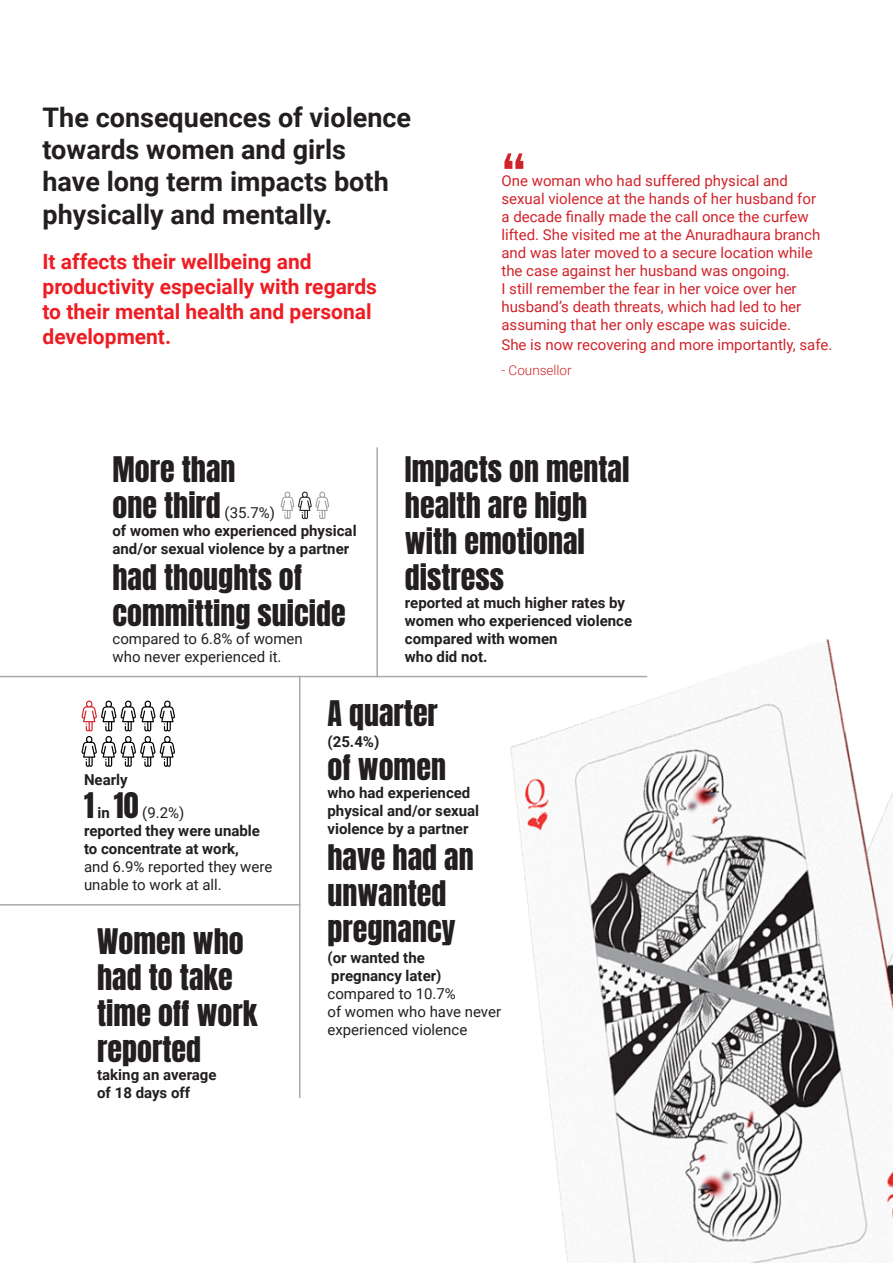
<style>
.page{position:relative;width:893px;height:1263px;background:#fff}
.page>*{position:absolute;margin:0;border:0;box-sizing:border-box;transform-origin:0 0}
.t1{font:700 75px "Bebas Neue";color:#d1232a}
.t2{font:30px/36px "Anton";color:#231f20}
.t3{font:700 27px/32.4px "Roboto";color:#231f20}
.t4{font:700 21px/25.2px "Roboto";color:#ee1d23}
.t5{font:15px/18px "Roboto";color:#d1232a}
.t6{font:700 15px/18px "Roboto";color:#231f20}
.t7{font:15px/18px "Roboto";color:#231f20}
.t8{font:300 13.5px "Roboto";color:#d1232a}
.s1{font-family:"Roboto";font-size:15px}
.s2{font-weight:700}
.s3{font-family:"Anton";font-size:30px}
</style>
<div class="page">
<hr style="left:376px;top:447px;width:2px;height:230px;background:#a8a9ad">
<svg style="left:281px;top:492px;width:48px;height:27px"></svg>
<hr style="left:0;top:676px;width:647px;height:1px;background:#a8a9ad">
<svg style="left:81px;top:700px;width:94px;height:67px"></svg>
<hr style="left:0;top:904px;width:300px;height:1px;background:#a8a9ad">
<hr style="left:299px;top:676px;width:1px;height:422px;background:#a8a9ad">
<img style="left:347px;top:531px;width:546px;height:732px">
<p class="t3" style="left:43px;top:100px;width:370px">The consequences of violence towards women and girls<br>have long term impacts both physically and mentally.</p>
<p class="t4" style="left:43px;top:248px;width:336px">It affects their wellbeing and productivity especially with regards to their mental health and personal development.</p>
<p class="t1" style="left:501px;top:139px;width:26px">“</p>
<p class="t5" style="left:501px;top:171px;width:320px">One woman who had suffered physical and sexual violence at the hands of her husband for a decade finally made the call once the curfew lifted. She visited me at the Anuradhaura branch and was later moved to a secure location while the case against her husband was ongoing.<br>I still remember the fear in her voice over her husband’s death threats, which had led to her assuming that her only escape was suicide.</p>
<p class="t5" style="left:501px;top:335px;width:332px">She is now recovering and more importantly, safe.</p>
<p class="t8" style="left:501px;top:361px;width:72px">- Counsellor</p>
<p class="t2" style="left:112px;top:453px;width:164px">More than one third <span class="s1">(35.7%)</span></p>
<p class="t6" style="left:112px;top:521px;width:246px">of women who experienced physical and/or sexual violence by a partner</p>
<p class="t2" style="left:112px;top:561px;width:235px">had thoughts of committing suicide</p>
<p class="t7" style="left:112px;top:629px;width:192px">compared to 6.8% of women who never experienced it.</p>
<p class="t2" style="left:327px;top:697px;width:112px">A quarter</p>
<p class="t6" style="left:327px;top:732px;width:53px">(25.4%)</p>
<p class="t2" style="left:327px;top:751px;width:120px">of women</p>
<p class="t6" style="left:327px;top:783px;width:153px">who had experienced physical and/or sexual violence by a partner</p>
<p class="t2" style="left:327px;top:841px;width:148px">have had an unwanted pregnancy</p>
<p class="t7" style="left:327px;top:948px;width:175px"><span class="s2">(or wanted the<br>pregnancy later) </span>compared to 10.7%<br>of women who have never experienced violence</p>
<p class="t2" style="left:405px;top:453px;width:226px">Impacts on mental health are high with emotional distress</p>
<p class="t6" style="left:405px;top:593px;width:229px">reported at much higher rates by women who experienced violence compared with women<br>who did not.</p>
<p class="t6" style="left:84px;top:770px;width:45px">Nearly</p>
<p class="t7" style="left:84px;top:803px;width:190px"><span class="s3">1</span> <span class="s2">in</span> <span class="s3">10</span> (9.2%)<br><span class="s2">reported they were unable to concentrate at work,<br></span>and 6.9% reported they were unable to work at all.</p>
<p class="t2" style="left:97px;top:926px;width:162px">Women who had to take time off work reported</p>
<p class="t6" style="left:97px;top:1065px;width:121px">taking an average of 18 days off</p>
</div>
